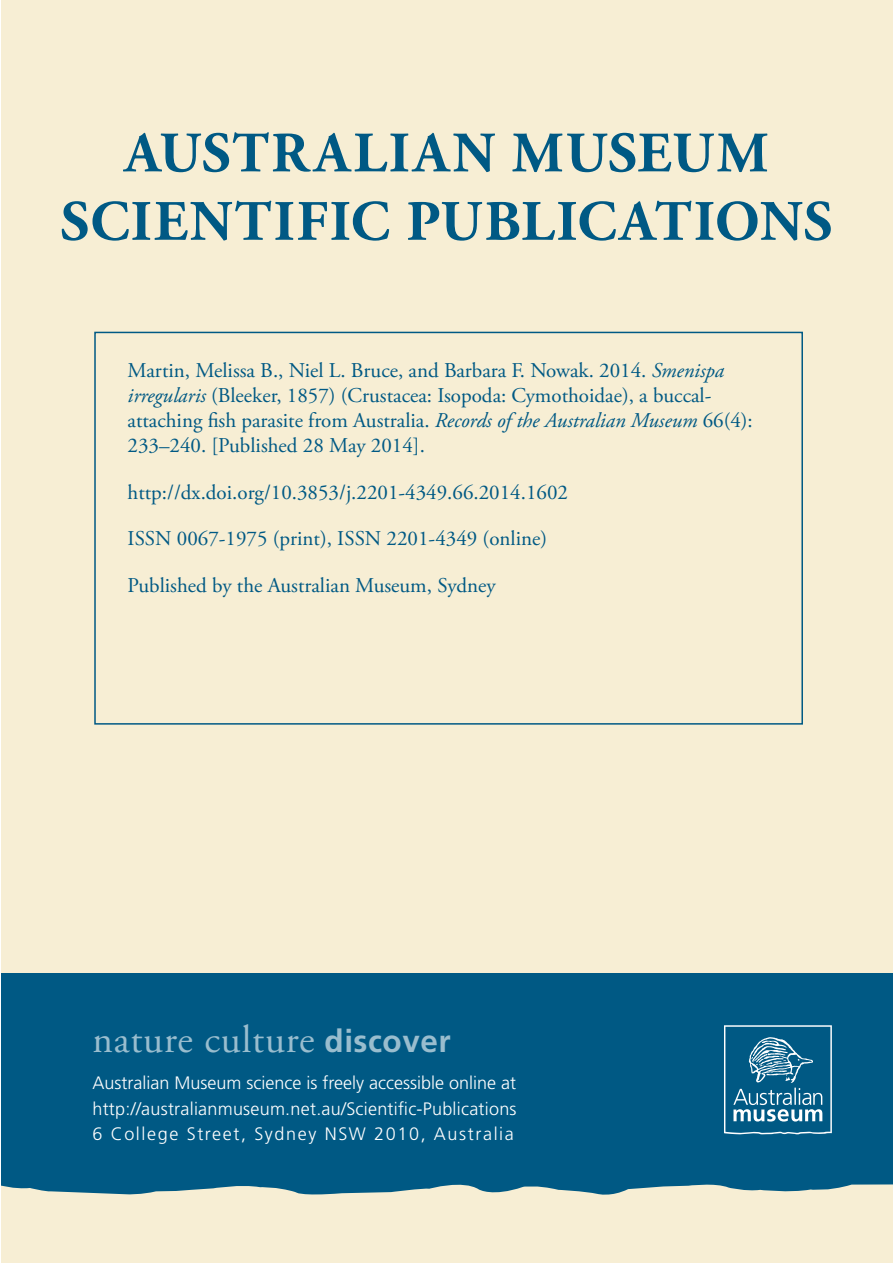
<style>
.page{position:relative;width:893px;height:1263px;background:#fff}
.page>*{position:absolute;margin:0;border:0;box-sizing:border-box;transform-origin:0 0}
.t1{font:700 57px/68.4px "Adobe Garamond Pro";letter-spacing:.03em;color:#005984;text-align:center}
.t2{font:39px "Adobe Garamond Pro";letter-spacing:.02em;color:#99bdce}
.t3{font:21px/25.2px "Adobe Garamond Pro";color:#005984}
.t4{font:300 18px/25.8px "Frutiger LT Std";letter-spacing:.09em;color:#fff;text-align:justify}
.s1{font-style:italic}
.s2{font-family:"Frutiger LT Std";font-weight:700;font-size:31.5px}
</style>
<div class="page">
<div style="left:1px;top:0;width:892px;height:1263px;background:#f7eed4"></div>
<div style="left:1px;top:974px;width:892px;height:221px;background:#005984"></div>
<div style="left:94px;top:332px;width:709px;height:393px;border:2px solid #005984"></div>
<svg style="left:724px;top:1025px;width:108px;height:109px;background:#31799b"></svg>
<h1 class="t1" style="left:60px;top:120px;width:773px">AUSTRALIAN MUSEUM<br>SCIENTIFIC PUBLICATIONS</h1>
<p class="t3" style="left:128px;top:358px;width:627px">Martin, Melissa B., Niel L. Bruce, and Barbara F. Nowak. 2014. <span class="s1">Smenispa irregularis</span> (Bleeker, 1857) (Crustacea: Isopoda: Cymothoidae), a buccal&shy;attaching fish parasite from Australia. <span class="s1">Records of the Australian Museum</span> 66(4):<br>233–240. [Published 28 May 2014].</p>
<p class="t3" style="left:128px;top:480px;width:442px">http://dx.doi.org/10.3853/j.2201-4349.66.2014.1602</p>
<p class="t3" style="left:128px;top:527px;width:421px">ISSN 0067-1975 (print), ISSN 2201-4349 (online)</p>
<p class="t3" style="left:128px;top:573px;width:370px">Published by the Australian Museum, Sydney</p>
<h2 class="t2" style="left:92px;top:1016px;width:360px">nature culture <span class="s2">discover</span></h2>
<p class="t4" style="left:92px;top:1070px;width:426px">Australian Museum science is freely accessible online at http://australianmuseum.net.au/Scientific-Publications 6 College Street, Sydney NSW 2010, Australia</p>
</div>
